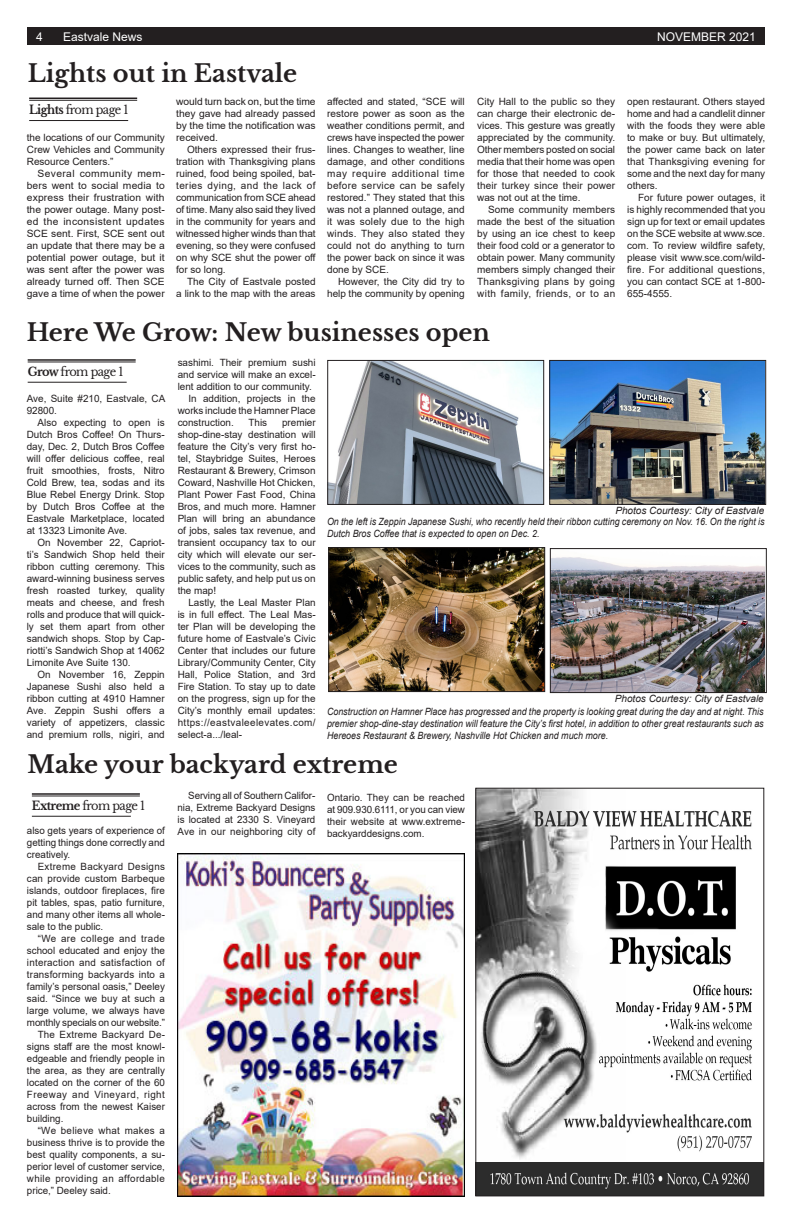
<style>
.page{position:relative;width:792px;height:1224px;background:#fff}
.page>*{position:absolute;margin:0;border:0;box-sizing:border-box;transform-origin:0 0}
.Big_Headline{font:700 24px "Libre Baskerville";color:#231f20}
.Jump{font:12px "Libre Baskerville";letter-spacing:-.05em;color:#231f20;scale:.95 1}
.t1{font:12px "Arial";color:#fff}
.Inside{font:10px/12px "Arial";color:#231f20;text-align:justify}
.Inside-2{font:italic 10px/12px "Arial";color:#231f20;text-align:justify;scale:.89 1}
.Inside-3{font:italic 10px "Arial";color:#231f20}
.s1{font-weight:700}
</style>
<div class="page">
<div style="left:27px;top:27px;width:738px;height:18px;background:#231f20"></div>
<hr style="left:28px;top:359px;width:108px;height:2px;background:#231f20">
<hr style="left:28px;top:362px;width:108px;height:1px;background:#231f20">
<hr style="left:28px;top:382px;width:99px;height:1px;background:#231f20">
<hr style="left:29px;top:98px;width:108px;height:1px;background:#231f20">
<hr style="left:29px;top:100px;width:108px;height:1px;background:#231f20">
<hr style="left:29px;top:120px;width:99px;height:1px;background:#231f20">
<hr style="left:32px;top:793px;width:108px;height:2px;background:#231f20">
<hr style="left:32px;top:796px;width:108px;height:1px;background:#231f20">
<hr style="left:32px;top:816px;width:99px;height:1px;background:#231f20">
<img style="left:329px;top:362px;width:213px;height:141px">
<div style="left:327px;top:360px;width:217px;height:145px;border:1px solid #231f20"></div>
<img style="left:551px;top:362px;width:213px;height:141px">
<div style="left:549px;top:360px;width:217px;height:145px;border:1px solid #231f20"></div>
<img style="left:330px;top:549px;width:213px;height:141px">
<div style="left:328px;top:547px;width:217px;height:145px;border:1px solid #231f20"></div>
<img style="left:552px;top:557px;width:213px;height:134px">
<div style="left:550px;top:548px;width:217px;height:145px;border:1px solid #231f20"></div>
<img style="left:477px;top:790px;width:285px;height:404px">
<div style="left:475px;top:788px;width:289px;height:408px;border:1px solid #231f20"></div>
<img style="left:177px;top:854px;width:288px;height:343px">
<p class="t1" style="left:36px;top:28px;width:8px">4</p>
<p class="t1" style="left:63px;top:28px;width:81px">Eastvale News</p>
<p class="t1" style="left:657px;top:28px;width:100px">NOVEMBER 2021</p>
<p class="Big_Headline" style="left:28px;top:59px;width:271px">Lights out in Eastvale</p>
<p class="Jump" style="left:29px;top:103px;width:106px"><span class="s1">Lights</span> from page 1</p>
<p class="Inside" style="left:176px;top:95px;width:141px">would turn back on, but the time they gave had already passed by the time the notification was received.</p>
<p class="Inside" style="left:176px;top:143px;width:141px;text-indent:11px">Others expressed their frus&shy;tration with Thanksgiving plans ruined, food being spoiled, bat&shy;teries dying, and the lack of communication from SCE ahead of time. Many also said they lived in the community for years and witnessed higher winds than that evening, so they were confused on why SCE shut the power off for so long.</p>
<p class="Inside" style="left:176px;top:275px;width:141px;text-align:right">The City of Eastvale posted<br>a link to the map with the areas</p>
<p class="Inside" style="left:27px;top:131px;width:139px">the locations of our Community Crew Vehicles and Community Resource Centers.”</p>
<p class="Inside" style="left:27px;top:167px;width:140px;text-indent:11px">Several community mem&shy;bers went to social media to express their frustration with the power outage. Many post&shy;ed the inconsistent updates SCE sent. First, SCE sent out an update that there may be a potential power outage, but it was sent after the power was already turned off. Then SCE gave a time of when the power</p>
<p class="Inside" style="left:327px;top:95px;width:139px">affected and stated, “SCE will restore power as soon as the weather conditions permit, and crews have inspected the power lines. Changes to weather, line damage, and other conditions may require additional time before service can be safely restored.” They stated that this was not a planned outage, and it was solely due to the high winds. They also stated they could not do anything to turn the power back on since it was done by SCE.</p>
<p class="Inside" style="left:327px;top:275px;width:139px;text-align:right">However, the City did try to help the community by opening</p>
<p class="Inside" style="left:477px;top:95px;width:140px">City Hall to the public so they can charge their electronic de&shy;vices. This gesture was greatly appreciated by the community.<br>Other members posted on social media that their home was open for those that needed to cook their turkey since their power was not out at the time.</p>
<p class="Inside" style="left:477px;top:203px;width:140px;text-indent:11px">Some community members made the best of the situation by using an ice chest to keep their food cold or a generator to obtain power. Many community members simply changed their Thanksgiving plans by going with family, friends, or to an</p>
<p class="Inside" style="left:627px;top:95px;width:140px">open restaurant. Others stayed home and had a candlelit dinner with the foods they were able to make or buy. But ultimately, the power came back on later that Thanksgiving evening for some and the next day for many others.</p>
<p class="Inside" style="left:627px;top:191px;width:140px;text-indent:11px">For future power outages, it is highly recommended that you sign up for text or email updates on the SCE website at www.sce. com. To review wildfire safety, please visit www.sce.com/wild&shy;fire. For additional questions, you can contact SCE at 1-800- 655-4555.</p>
<p class="Big_Headline" style="left:27px;top:318px;width:465px">Here We Grow: New businesses open</p>
<p class="Jump" style="left:28px;top:364px;width:102px"><span class="s1">Grow</span> from page 1</p>
<p class="Inside" style="left:27px;top:392px;width:140px">Ave, Suite #210, Eastvale, CA<br>92800.</p>
<p class="Inside" style="left:27px;top:416px;width:140px;text-indent:11px">Also expecting to open is Dutch Bros Coffee! On Thurs&shy;day, Dec. 2, Dutch Bros Coffee will offer delicious coffee, real fruit smoothies, frosts, Nitro Cold Brew, tea, sodas and its Blue Rebel Energy Drink. Stop by Dutch Bros Coffee at the Eastvale Marketplace, located at 13323 Limonite Ave.</p>
<p class="Inside" style="left:27px;top:536px;width:140px;text-indent:11px">On November 22, Capriot&shy;ti’s Sandwich Shop held their ribbon cutting ceremony. This award-winning business serves fresh roasted turkey, quality meats and cheese, and fresh rolls and produce that will quick&shy;ly set them apart from other sandwich shops. Stop by Cap&shy;riotti’s Sandwich Shop at 14062<br>Limonite Ave Suite 130.</p>
<p class="Inside" style="left:27px;top:668px;width:139px;text-indent:11px">On November 16, Zeppin Japanese Sushi also held a ribbon cutting at 4910 Hamner Ave. Zeppin Sushi offers a variety of appetizers, classic and premium rolls, nigiri, and</p>
<p class="Inside" style="left:178px;top:356px;width:139px">sashimi. Their premium sushi and service will make an excel&shy;lent addition to our community.</p>
<p class="Inside" style="left:178px;top:392px;width:139px;text-indent:11px">In addition, projects in the works include the Hamner Place construction.</p>
<p class="Inside" style="left:178px;top:416px;width:139px;text-indent:104px">premier shop-dine-stay destination will feature the City’s very first ho&shy;tel, Staybridge Suites, Heroes Restaurant &amp; Brewery, Crimson Coward, Nashville Hot Chicken, Plant Power Fast Food, China Bros, and much more. Hamner Plan will bring an abundance of jobs, sales tax revenue, and transient occupancy tax to our city which will elevate our ser&shy;vices to the community, such as public safety, and help put us on the map!</p>
<p class="Inside" style="left:178px;top:596px;width:140px;text-indent:11px">Lastly, the Leal Master Plan is in full effect. The Leal Mas&shy;ter Plan will be developing the future home of Eastvale’s Civic Center that includes our future Library/Community Center, City Hall, Police Station, and 3rd Fire Station. To stay up to date on the progress, sign up for the City’s monthly email updates: https://eastvaleelevates.com/ select-a.../leal-</p>
<p class="Inside" style="left:249px;top:416px;width:20px">This</p>
<p class="Inside-3" style="left:615px;top:504px;width:150px">Photos Courtesy: City of Eastvale</p>
<p class="Inside-2" style="left:327px;top:516px;width:493px">On the left is Zeppin Japanese Sushi, who recently held their ribbon cutting ceremony on Nov. 16. On the right is<br>Dutch Bros Coffee that is expected to open on Dec. 2.</p>
<p class="Inside-3" style="left:615px;top:692px;width:150px">Photos Courtesy: City of Eastvale</p>
<p class="Inside-2" style="left:327px;top:705px;width:492px">Construction on Hamner Place has progressed and the property is looking great during the day and at night. This premier shop-dine-stay destination will feature the City’s first hotel, in addition to other great restaurants such as Hereoes Restaurant &amp; Brewery, Nashville Hot Chicken and much more.</p>
<p class="Big_Headline" style="left:28px;top:750px;width:372px">Make your backyard extreme</p>
<p class="Jump" style="left:32px;top:798px;width:121px"><span class="s1">Extreme</span> from page 1</p>
<p class="Inside" style="left:327px;top:791px;width:140px">Ontario. They can be reached at 909.930.6111, or you can view their website at www.extreme&shy;backyarddesigns.com.</p>
<p class="Inside" style="left:177px;top:789px;width:140px;text-indent:11px">Serving all of Southern Califor&shy;nia, Extreme Backyard Designs is located at 2330 S. Vineyard Ave in our neighboring city of</p>
<p class="Inside" style="left:27px;top:825px;width:139px">also gets years of experience of getting things done correctly and creatively.</p>
<p class="Inside" style="left:27px;top:861px;width:140px;text-indent:11px">Extreme Backyard Designs can provide custom Barbeque islands, outdoor fireplaces, fire pit tables, spas, patio furniture, and many other items all whole&shy;sale to the public.</p>
<p class="Inside" style="left:27px;top:933px;width:140px;text-indent:11px">“We are college and trade school educated and enjoy the interaction and satisfaction of transforming backyards into a family’s personal oasis,” Deeley said. “Since we buy at such a large volume, we always have monthly specials on our website.”</p>
<p class="Inside" style="left:27px;top:1029px;width:140px;text-indent:11px">The Extreme Backyard De&shy;signs staff are the most knowl&shy;edgeable and friendly people in the area, as they are centrally located on the corner of the 60<br>Freeway and Vineyard, right across from the newest Kaiser building.</p>
<p class="Inside" style="left:27px;top:1125px;width:139px;text-indent:11px">“We believe what makes a business thrive is to provide the best quality components, a su&shy;perior level of customer service, while providing an affordable price,” Deeley said.</p>
</div>
